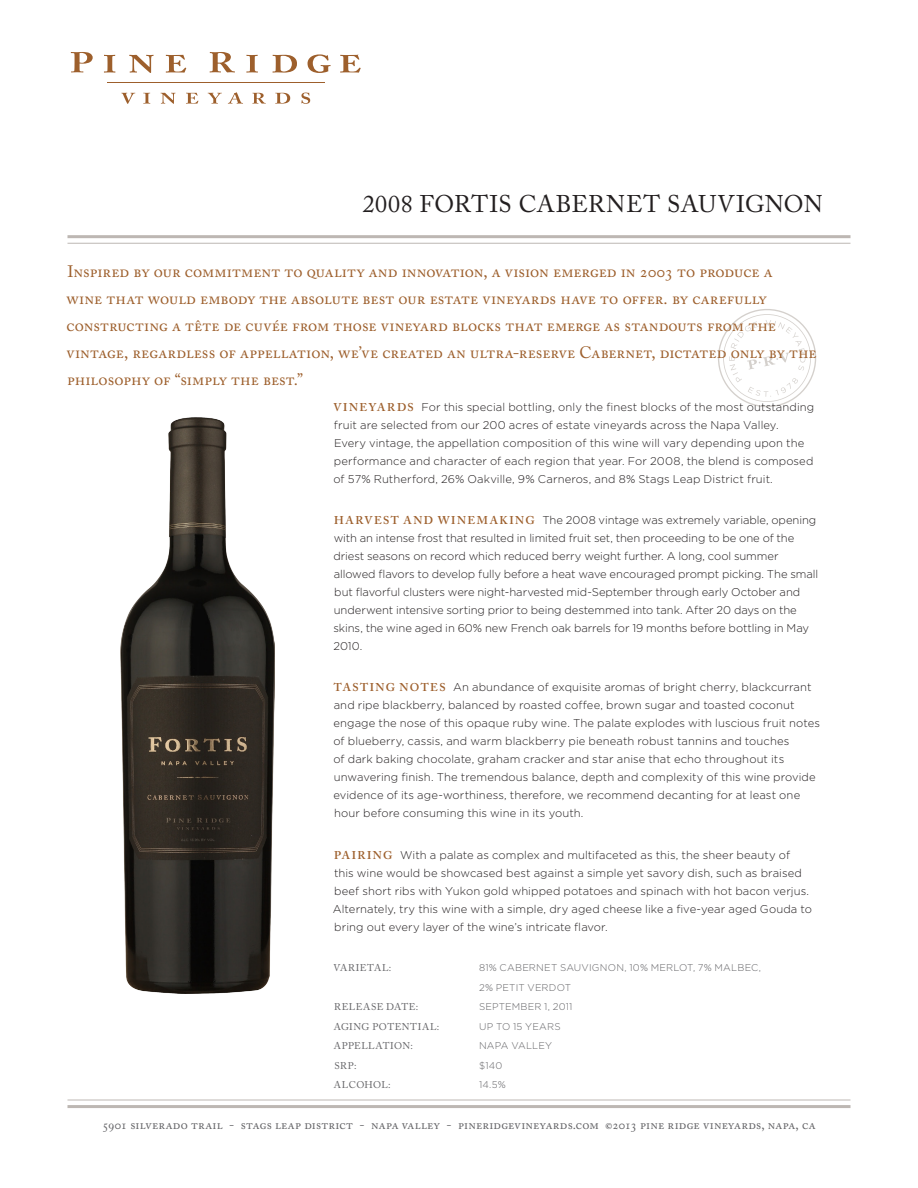
<style>
.page{position:relative;width:918px;height:1188px;background:#fff}
.page>*{position:absolute;margin:0;border:0;box-sizing:border-box;transform-origin:0 0}
.t1{font:24px "Adobe Caslon Pro";letter-spacing:.02em;color:#231f20}
.Intro{font:16.5px/27px "Adobe Caslon Pro";color:#9d5f2c}
.t2{font:12.75px "Adobe Caslon Pro";letter-spacing:.01em;color:#636366}
.Body{font:300 11.25px/18px "Gotham";color:#231f20}
.Statistics{font:300 9.75px "Gotham";letter-spacing:.02em;color:#636366}
.Statistics-2{font:9.75px "Adobe Caslon Pro";letter-spacing:.05em;color:#636366}
.s1{font-family:"Adobe Caslon Pro";font-weight:600;color:#9d5f2c}
.s2{font-weight:700;font-size:8.25px}
</style>
<div class="page">
<hr style="left:68px;top:235px;width:782px;height:3px;background:#bdb7b3">
<hr style="left:68px;top:243px;width:782px;height:1px;background:#bdb7b3">
<hr style="left:68px;top:1105px;width:782px;height:3px;background:#bdb7b3">
<hr style="left:68px;top:1100px;width:782px;height:1px;background:#bdb7b3">
<img style="left:120px;top:417px;width:154px;height:577px">
<hr style="left:107px;top:83px;width:218px;height:1px;background:#9d5f2c">
<svg style="left:71px;top:52px;width:22px;height:20px"></svg>
<svg style="left:104px;top:55px;width:11px;height:18px"></svg>
<svg style="left:129px;top:55px;width:25px;height:18px"></svg>
<svg style="left:166px;top:55px;width:20px;height:18px"></svg>
<svg style="left:210px;top:52px;width:25px;height:20px"></svg>
<svg style="left:246px;top:55px;width:12px;height:18px"></svg>
<svg style="left:273px;top:55px;width:24px;height:18px"></svg>
<svg style="left:308px;top:54px;width:23px;height:19px"></svg>
<svg style="left:340px;top:55px;width:21px;height:18px"></svg>
<svg style="left:121px;top:93px;width:14px;height:11px"></svg>
<svg style="left:143px;top:93px;width:7px;height:11px"></svg>
<svg style="left:161px;top:93px;width:14px;height:11px"></svg>
<svg style="left:186px;top:93px;width:12px;height:11px"></svg>
<svg style="left:208px;top:93px;width:14px;height:11px"></svg>
<svg style="left:228px;top:92px;width:15px;height:12px"></svg>
<svg style="left:252px;top:93px;width:14px;height:11px"></svg>
<svg style="left:275px;top:93px;width:15px;height:11px"></svg>
<svg style="left:301px;top:93px;width:9px;height:11px"></svg>
<svg style="left:718px;top:309px;width:98px;height:98px"></svg>
<p class="t1" style="left:363px;top:190px;width:462px">2008 FORTIS CABERNET SAUVIGNON</p>
<p class="Intro" style="left:66px;top:257px;width:752px">Inspired by our commitment to quality and innovation, a vision emerged in 2003 to produce a<br>wine that would embody the absolute best our estate vineyards have to offer. by carefully constructing a tête de cuvée from those vineyard blocks that emerge as standouts from the vintage, regardless of appellation, we’ve created an ultra-reserve Cabernet, dictated only by the philosophy of “simply the best.”</p>
<p class="Body" style="left:333px;top:398px;width:482px"><span class="s1">VINEYARDS</span> For this special bottling, only the finest blocks of the most outstanding fruit are selected from our 200 acres of estate vineyards across the Napa Valley.<br>Every vintage, the appellation composition of this wine will vary depending upon the performance and character of each region that year. For 2008, the blend is composed of 57% Rutherford, 26% Oakville, 9% Carneros, and 8% Stags Leap District fruit.</p>
<p class="Body" style="left:333px;top:511px;width:486px"><span class="s1">HARVEST AND WINEMAKING</span> The 2008 vintage was extremely variable, opening with an intense frost that resulted in limited fruit set, then proceeding to be one of the driest seasons on record which reduced berry weight further. A long, cool summer allowed flavors to develop fully before a heat wave encouraged prompt picking. The small but flavorful clusters were night-harvested mid-September through early October and underwent intensive sorting prior to being destemmed into tank. After 20 days on the skins, the wine aged in 60% new French oak barrels for 19 months before bottling in May 2010.</p>
<p class="Body" style="left:333px;top:678px;width:488px"><span class="s1">TASTING NOTES</span> An abundance of exquisite aromas of bright cherry, blackcurrant and ripe blackberry, balanced by roasted coffee, brown sugar and toasted coconut engage the nose of this opaque ruby wine. The palate explodes with luscious fruit notes of blueberry, cassis, and warm blackberry pie beneath robust tannins and touches<br>of dark baking chocolate, graham cracker and star anise that echo throughout its unwavering finish. The tremendous balance, depth and complexity of this wine provide evidence of its age-worthiness, therefore, we recommend decanting for at least one hour before consuming this wine in its youth.</p>
<p class="Body" style="left:333px;top:845px;width:481px"><span class="s1">PAIRING</span> With a palate as complex and multifaceted as this, the sheer beauty of<br>this wine would be showcased best against a simple yet savory dish, such as braised beef short ribs with Yukon gold whipped potatoes and spinach with hot bacon verjus.<br>Alternately, try this wine with a simple, dry aged cheese like a five-year aged Gouda to bring out every layer of the wine’s intricate flavor.</p>
<p class="Statistics-2" style="left:334px;top:962px;width:59px">VARIETAL:</p>
<p class="Statistics" style="left:479px;top:962px;width:284px">81% CABERNET SAUVIGNON, 10% MERLOT, 7% MALBEC,</p>
<p class="Statistics" style="left:479px;top:981px;width:94px">2% PETIT VERDOT</p>
<p class="Statistics-2" style="left:334px;top:1001px;width:86px">RELEASE DATE:</p>
<p class="Statistics" style="left:479px;top:1001px;width:95px">SEPTEMBER 1, 2011</p>
<p class="Statistics-2" style="left:334px;top:1020px;width:107px">AGING POTENTIAL:</p>
<p class="Statistics" style="left:479px;top:1020px;width:83px">UP TO 15 YEARS</p>
<p class="Statistics-2" style="left:334px;top:1040px;width:81px">APPELLATION:</p>
<p class="Statistics" style="left:479px;top:1040px;width:75px">NAPA VALLEY</p>
<p class="Statistics-2" style="left:335px;top:1059px;width:23px">SRP:</p>
<p class="Statistics" style="left:479px;top:1059px;width:25px">$140</p>
<p class="Statistics-2" style="left:334px;top:1079px;width:59px">ALCOHOL:</p>
<p class="Statistics" style="left:479px;top:1079px;width:28px">14.5%</p>
<p class="t2" style="left:102px;top:1117px;width:715px">5901 silverado trail - stags leap district - napa valley - pineridgevineyards.com <span class="s2">©</span>2013 pine ridge vineyards, napa, ca</p>
</div>
